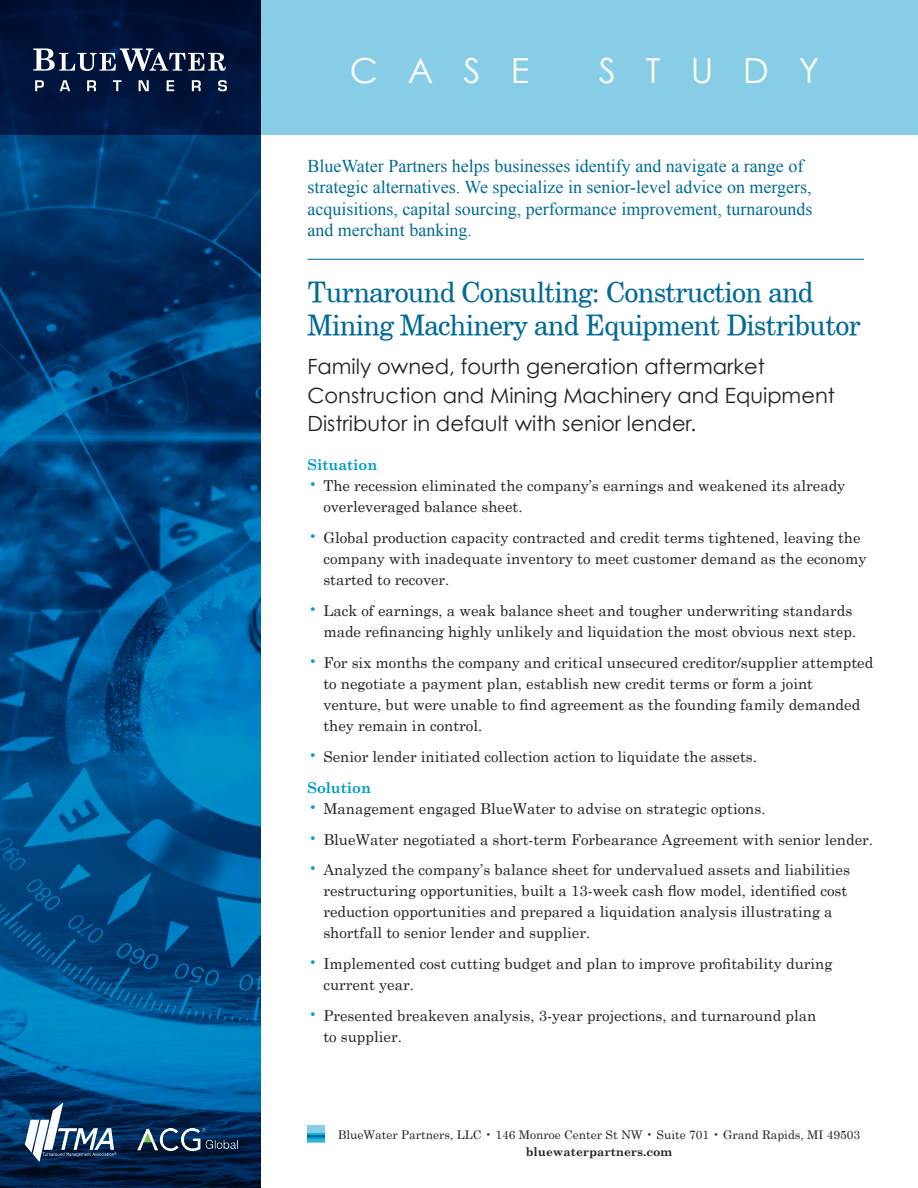
<style>
.page{position:relative;width:918px;height:1188px;background:#fff}
.page>*{position:absolute;margin:0;border:0;box-sizing:border-box;transform-origin:0 0}
.t1{font:34.5px "Century Gothic";letter-spacing:.87em;color:#fff}
.t2{font:27.75px "Century Schoolbook BT";letter-spacing:-.02em;color:#006a95}
.t3{font:21px/28.5px "Century Gothic";color:#231f20}
.t4{font:18px/21.6px "Times New Roman";color:#006a95}
.t5{font:15px/21px "Century Schoolbook";color:#231f20}
.t6{font:700 15px "Century Schoolbook";color:#009bc8;scale:.96 1}
.t7{font:12px "Century Schoolbook";color:#231f20}
.t8{font:700 12px "Century Schoolbook";color:#231f20}
.s1{font-size:18px;color:#009bc8}
</style>
<div class="page">
<svg style="left:0;top:135px;width:260px;height:1053px;background:#004c84"></svg>
<div style="left:260px;top:0;width:658px;height:135px;background:#87cde6"></div>
<div style="left:0;top:0;width:260px;height:135px;background:linear-gradient(to bottom,#000f32,#001943)"></div>
<hr style="left:307px;top:259px;width:557px;height:1px;background:#006a95">
<svg style="left:33px;top:48px;width:193px;height:23px"></svg>
<svg style="left:35px;top:80px;width:9px;height:11px"></svg>
<svg style="left:60px;top:80px;width:10px;height:11px"></svg>
<svg style="left:87px;top:80px;width:9px;height:11px"></svg>
<svg style="left:113px;top:80px;width:9px;height:11px"></svg>
<svg style="left:139px;top:80px;width:10px;height:11px"></svg>
<svg style="left:167px;top:80px;width:7px;height:11px"></svg>
<svg style="left:192px;top:80px;width:9px;height:11px"></svg>
<svg style="left:218px;top:80px;width:9px;height:11px"></svg>
<svg style="left:25px;top:1102px;width:91px;height:60px"></svg>
<img style="left:137px;top:1129px;width:101px;height:27px">
<hr style="left:308px;top:1140px;width:17px;height:3px;background:#87cde6">
<hr style="left:308px;top:1138px;width:17px;height:3px;background:#2fb5d9">
<div style="left:308px;top:1126px;width:17px;height:7px;background:#87cde6"></div>
<svg style="left:308px;top:1133px;width:17px;height:5px"></svg>
<p class="t1" style="left:350px;top:49px;width:181px">CASE</p>
<p class="t1" style="left:599px;top:49px;width:222px">STUDY</p>
<p class="t4" style="left:307px;top:155px;width:506px">BlueWater Partners helps businesses identify and navigate a range of strategic alternatives. We specialize in senior-level advice on mergers, acquisitions, capital sourcing, performance improvement, turnarounds and merchant banking.</p>
<p class="t2" style="left:307px;top:275px;width:508px">Turnaround Consulting: Construction and</p>
<p class="t2" style="left:307px;top:308px;width:555px">Mining Machinery and Equipment Distributor</p>
<p class="t3" style="left:307px;top:352px;width:529px">Family owned, fourth generation aftermarket<br>Construction and Mining Machinery and Equipment<br>Distributor in default with senior lender.</p>
<p class="t6" style="left:307px;top:455px;width:74px">Situation</p>
<p class="t5" style="left:323px;top:474px;width:524px;text-indent:-16px"><span class="s1">•</span> The recession eliminated the company’s earnings and weakened its already overleveraged balance sheet.</p>
<p class="t5" style="left:323px;top:526px;width:545px;text-indent:-16px"><span class="s1">•</span> Global production capacity contracted and credit terms tightened, leaving the company with inadequate inventory to meet customer demand as the economy started to recover.</p>
<p class="t5" style="left:307px;top:599px;width:550px;text-align:right"><span class="s1">•</span> Lack of earnings, a weak balance sheet and tougher underwriting standards made refinancing highly unlikely and liquidation the most obvious next step.</p>
<p class="t5" style="left:323px;top:651px;width:552px;text-indent:-16px"><span class="s1">•</span> For six months the company and critical unsecured creditor/supplier attempted to negotiate a payment plan, establish new credit terms or form a joint venture, but were unable to find agreement as the founding family demanded they remain in control.</p>
<p class="t5" style="left:307px;top:745px;width:451px"><span class="s1">•</span> Senior lender initiated collection action to liquidate the assets.</p>
<p class="t6" style="left:307px;top:778px;width:68px">Solution</p>
<p class="t5" style="left:307px;top:797px;width:460px"><span class="s1">•</span> Management engaged BlueWater to advise on strategic options.</p>
<p class="t5" style="left:307px;top:828px;width:567px"><span class="s1">•</span> BlueWater negotiated a short-term Forbearance Agreement with senior lender.</p>
<p class="t5" style="left:323px;top:859px;width:528px;text-indent:-16px"><span class="s1">•</span> Analyzed the company’s balance sheet for undervalued assets and liabilities restructuring opportunities, built a 13-week cash flow model, identified cost reduction opportunities and prepared a liquidation analysis illustrating a shortfall to senior lender and supplier.</p>
<p class="t5" style="left:323px;top:953px;width:511px;text-indent:-16px"><span class="s1">•</span> Implemented cost cutting budget and plan to improve profitability during current year.</p>
<p class="t5" style="left:323px;top:1005px;width:495px;text-indent:-16px"><span class="s1">•</span> Presented breakeven analysis, 3-year projections, and turnaround plan to supplier.</p>
<p class="t7" style="left:338px;top:1127px;width:524px">BlueWater Partners, LLC • 146 Monroe Center St NW • Suite 701 • Grand Rapids, MI 49503</p>
<p class="t8" style="left:526px;top:1145px;width:148px">bluewaterpartners.com</p>
</div>
